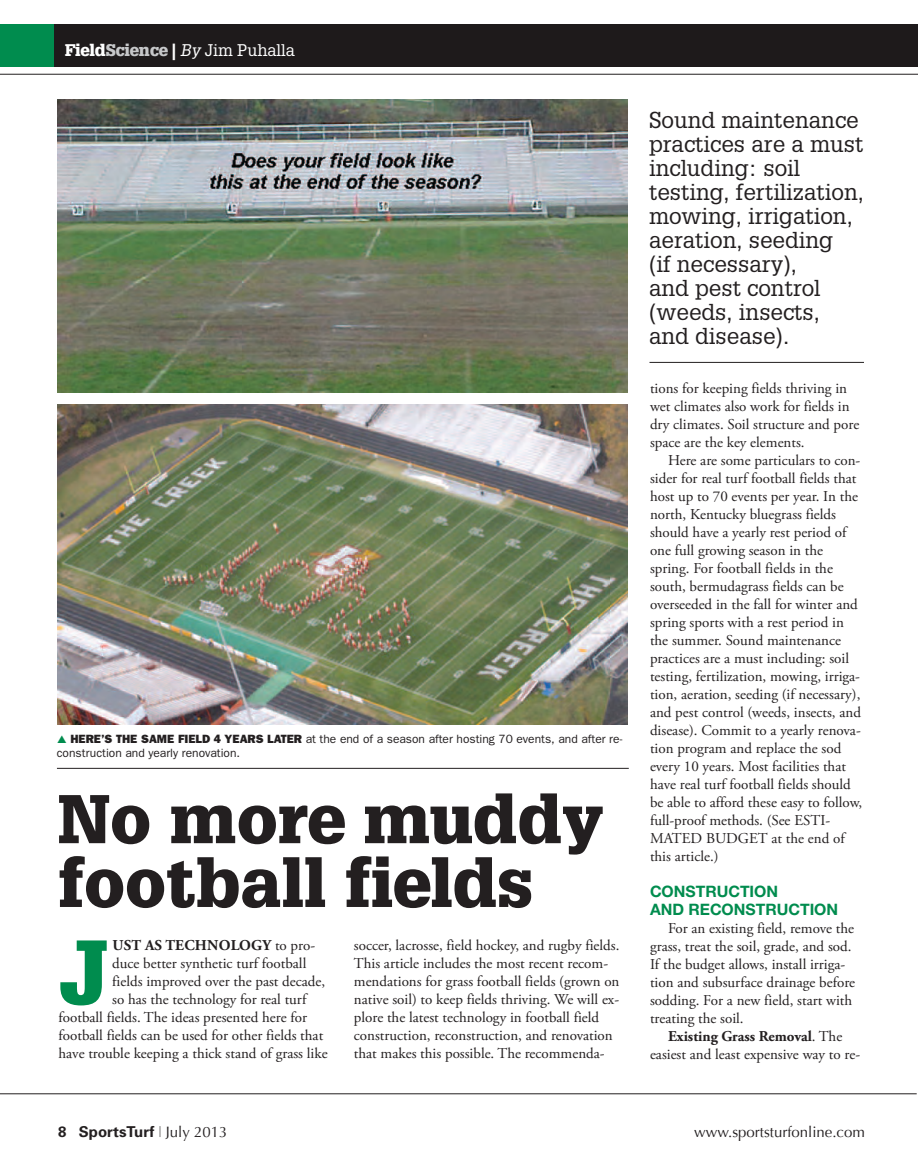
<style>
.page{position:relative;width:918px;height:1175px;background:#fff}
.page>*{position:absolute;margin:0;border:0;box-sizing:border-box;transform-origin:0 0}
.t1{font:900 89.25px "Glypha";color:#008c4e}
.t2{font:900 67.05px/63.8px "Glypha";color:#231f20}
.t3{font:22.5px/24px "Glypha";color:#231f20}
.t4{font:16.5px "Glypha";color:#fff}
.t5{font:700 15.75px/18px "Helvetica Neue";color:#008c4e}
.t6{font:15px/18px "Adobe Garamond Pro";color:#231f20}
.t7{font:700 15px "Adobe Garamond Pro";color:#231f20}
.t8{font:15px "Optima";color:#231f20}
.t9{font:700 15px "Univers";color:#231f20}
.t10{font:12px/14.5px "Franklin Gothic";color:#231f20}
.s1{font-weight:900}
.s2{font-weight:900;color:#c7c8ca}
.s3{font-style:italic}
.s4{font-weight:800}
.s5{font-weight:400}
.s6{font-weight:100;font-stretch:ultra-condensed}
.s7{font-family:"Optima";font-weight:400}
</style>
<div class="page">
<div style="left:0;top:25px;width:56px;height:42px;background:#008c4e"></div>
<div style="left:54px;top:25px;width:864px;height:42px;background:#1e1a1b"></div>
<hr style="left:0;top:74px;width:918px;height:1px;background:#231f20">
<hr style="left:0;top:1093px;width:917px;height:1px;background:#231f20">
<img style="left:58px;top:404px;width:570px;height:320px">
<img style="left:58px;top:99px;width:570px;height:293px">
<hr style="left:650px;top:362px;width:214px;height:1px;background:#231f20">
<hr style="left:57px;top:768px;width:572px;height:1px;background:#231f20">
<p class="t4" style="left:65px;top:40px;width:232px"><span class="s1">Field</span><span class="s2">Science</span> <span class="s1">|</span> <span class="s3">By</span> Jim Puhalla</p>
<p class="t10" style="left:57px;top:731px;width:567px;text-indent:13px"><span class="s4">HERE’S THE SAME FIELD 4 YEARS LATER</span> at the end of a season after hosting 70 events, and after re&shy;construction and yearly renovation.</p>
<p class="t2" style="left:58px;top:792px;width:547px">No more muddy football fields</p>
<p class="t1" style="left:58px;top:938px;width:51px">J</p>
<p class="t7" style="left:112px;top:939px;width:204px">UST AS TECHNOLOGY <span class="s5">to pro-</span></p>
<p class="t6" style="left:112px;top:956px;width:196px">duce better synthetic turf football</p>
<p class="t6" style="left:112px;top:974px;width:214px">fields improved over the past decade,</p>
<p class="t6" style="left:112px;top:992px;width:196px">so has the technology for real turf</p>
<p class="t6" style="left:58px;top:1010px;width:250px">football fields. The ideas presented here for</p>
<p class="t6" style="left:58px;top:1028px;width:266px">football fields can be used for other fields that</p>
<p class="t6" style="left:58px;top:1046px;width:271px">have trouble keeping a thick stand of grass like</p>
<p class="t6" style="left:354px;top:938px;width:267px">soccer, lacrosse, field hockey, and rugby fields.<br>This article includes the most recent recom&shy;mendations for grass football fields (grown on native soil) to keep fields thriving. We will ex&shy;plore the latest technology in football field construction, reconstruction, and renovation that makes this possible. The recommenda-</p>
<p class="t3" style="left:649px;top:108px;width:216px">Sound maintenance practices are a must including: soil testing, fertilization, mowing, irrigation, aeration, seeding<br>(if necessary),<br>and pest control (weeds, insects, and disease).</p>
<p class="t6" style="left:650px;top:380px;width:199px">tions for keeping fields thriving in</p>
<p class="t6" style="left:650px;top:398px;width:201px">wet climates also work for fields in</p>
<p class="t6" style="left:650px;top:416px;width:211px">dry climates. Soil structure and pore</p>
<p class="t6" style="left:650px;top:434px;width:156px">space are the key elements.</p>
<p class="t6" style="left:668px;top:452px;width:194px">Here are some particulars to con-</p>
<p class="t6" style="left:650px;top:470px;width:208px">sider for real turf football fields that</p>
<p class="t6" style="left:650px;top:488px;width:210px">host up to 70 events per year. In the</p>
<p class="t6" style="left:650px;top:506px;width:188px">north, Kentucky bluegrass fields</p>
<p class="t6" style="left:650px;top:524px;width:198px">should have a yearly rest period of</p>
<p class="t6" style="left:650px;top:542px;width:175px">one full growing season in the</p>
<p class="t6" style="left:650px;top:560px;width:184px">spring. For football fields in the</p>
<p class="t6" style="left:650px;top:578px;width:195px">south, bermudagrass fields can be</p>
<p class="t6" style="left:650px;top:596px;width:209px">overseeded in the fall for winter and</p>
<p class="t6" style="left:650px;top:614px;width:196px">spring sports with a rest period in</p>
<p class="t6" style="left:650px;top:632px;width:192px">the summer. Sound maintenance</p>
<p class="t6" style="left:650px;top:650px;width:201px">practices are a must including: soil</p>
<p class="t6" style="left:650px;top:668px;width:212px">testing, fertilization, mowing, irriga-</p>
<p class="t6" style="left:650px;top:686px;width:212px">tion, aeration, seeding (if necessary),</p>
<p class="t6" style="left:650px;top:704px;width:212px">and pest control (weeds, insects, and</p>
<p class="t6" style="left:650px;top:722px;width:212px">disease). Commit to a yearly renova-</p>
<p class="t6" style="left:650px;top:740px;width:193px">tion program and replace the sod</p>
<p class="t6" style="left:650px;top:758px;width:198px">every 10 years. Most facilities that</p>
<p class="t6" style="left:650px;top:776px;width:202px">have real turf football fields should</p>
<p class="t6" style="left:650px;top:794px;width:214px">be able to afford these easy to follow,</p>
<p class="t6" style="left:650px;top:812px;width:182px">full-proof methods. (See ESTI-</p>
<p class="t6" style="left:650px;top:830px;width:196px">MATED BUDGET at the end of</p>
<p class="t6" style="left:650px;top:848px;width:70px">this article.)</p>
<p class="t5" style="left:650px;top:883px;width:190px">CONSTRUCTION<br>AND RECONSTRUCTION</p>
<p class="t6" style="left:668px;top:920px;width:188px">For an existing field, remove the</p>
<p class="t6" style="left:650px;top:938px;width:203px">grass, treat the soil, grade, and sod.</p>
<p class="t6" style="left:650px;top:956px;width:197px">If the budget allows, install irriga-</p>
<p class="t6" style="left:650px;top:974px;width:207px">tion and subsurface drainage before</p>
<p class="t6" style="left:650px;top:992px;width:204px">sodding. For a new field, start with</p>
<p class="t6" style="left:650px;top:1010px;width:95px">treating the soil.</p>
<p class="t7" style="left:668px;top:1030px;width:176px">Existing Grass Removal<span class="s5">. The</span></p>
<p class="t6" style="left:650px;top:1046px;width:212px">easiest and least expensive way to re-</p>
<p class="t9" style="left:58px;top:1125px;width:171px">8 SportsTurf <span class="s6">|</span> <span class="s7">July 2013</span></p>
<p class="t8" style="left:694px;top:1122px;width:172px">www.sportsturfonline.com</p>
</div>
